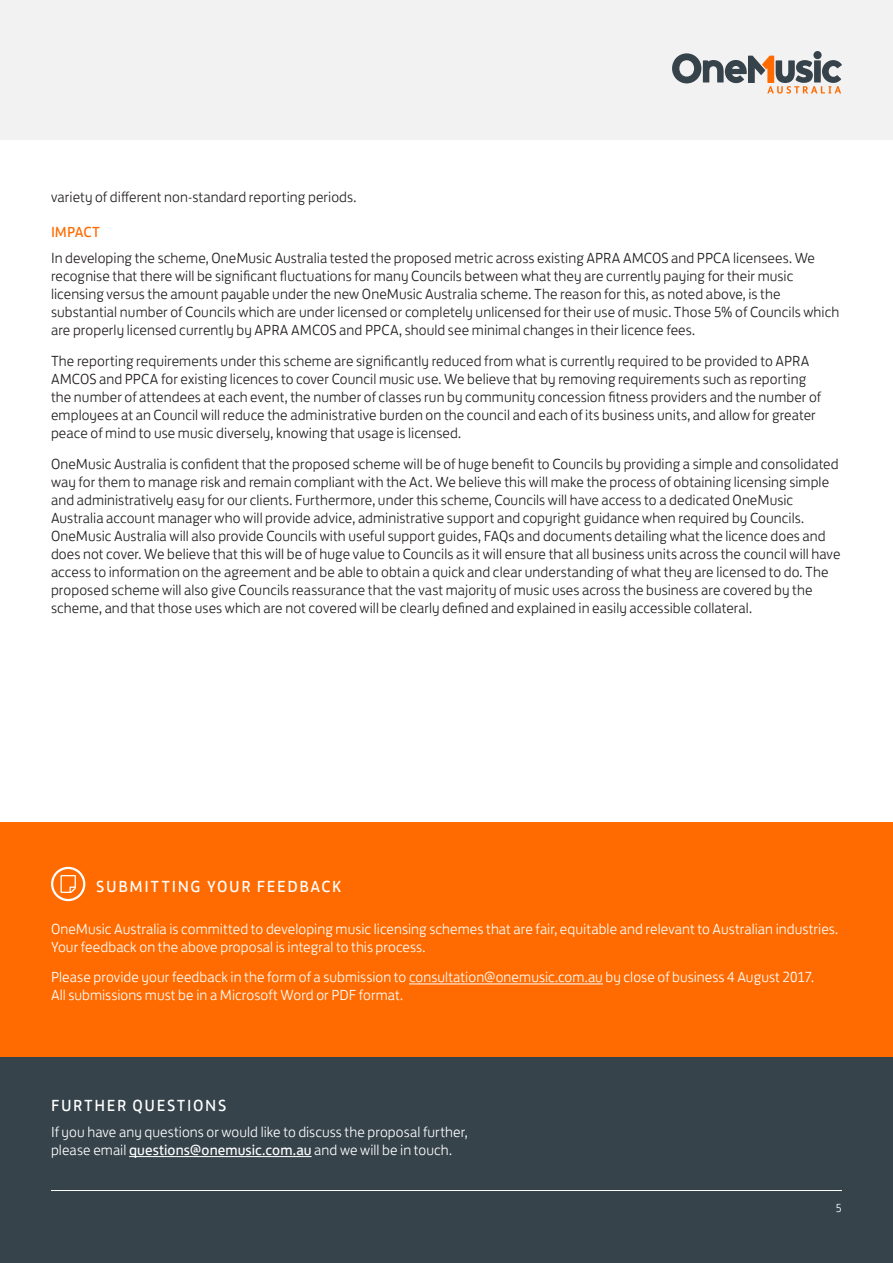
<style>
.page{position:relative;width:893px;height:1263px;background:#fff}
.page>*{position:absolute;margin:0;border:0;box-sizing:border-box;transform-origin:0 0}
.t1{font:16.5px "FS Jack";letter-spacing:.1em;color:#fff}
.Body_Copy{font:300 15px/18px "FS Jack";letter-spacing:.005em;color:#231f20}
.t2{font:300 15px/18px "FS Jack";letter-spacing:.005em;color:#fff}
.Sub_Heading{font:15px "FS Jack";letter-spacing:-.005em;color:#ff6b00}
.t3{font:300 12px "FS Jack";color:#fff}
.s1{font-weight:400}
</style>
<div class="page">
<div style="left:0;top:0;width:893px;height:139px;background:#f2f2f2"></div>
<svg style="left:813px;top:51px;width:9px;height:8px"></svg>
<svg style="left:672px;top:53px;width:170px;height:41px"></svg>
<div style="left:0;top:1056px;width:893px;height:207px;background:#36434b"></div>
<hr style="left:129px;top:1156px;width:183px;height:1px;background:#fff">
<hr style="left:51px;top:1190px;width:791px;height:1px;background:#fff">
<div style="left:0;top:822px;width:893px;height:234px;background:#ff6b00"></div>
<hr style="left:409px;top:983px;width:194px;height:1px;background:#fff">
<div style="left:51px;top:867px;width:34px;height:34px;border:2px solid #fff;border-radius:50%"></div>
<svg style="left:61px;top:875px;width:15px;height:18px"></svg>
<p class="Body_Copy" style="left:51px;top:186px;width:307px">variety of different non-standard reporting periods.</p>
<p class="Sub_Heading" style="left:51px;top:220px;width:50px">IMPACT</p>
<p class="Body_Copy" style="left:51px;top:248px;width:790px">In developing the scheme, OneMusic Australia tested the proposed metric across existing APRA AMCOS and PPCA licensees. We recognise that there will be significant fluctuations for many Councils between what they are currently paying for their music licensing versus the amount payable under the new OneMusic Australia scheme. The reason for this, as noted above, is the substantial number of Councils which are under licensed or completely unlicensed for their use of music. Those 5% of Councils which are properly licensed currently by APRA AMCOS and PPCA, should see minimal changes in their licence fees.</p>
<p class="Body_Copy" style="left:51px;top:350px;width:772px">The reporting requirements under this scheme are significantly reduced from what is currently required to be provided to APRA AMCOS and PPCA for existing licences to cover Council music use. We believe that by removing requirements such as reporting the number of attendees at each event, the number of classes run by community concession fitness providers and the number of employees at an Council will reduce the administrative burden on the council and each of its business units, and allow for greater peace of mind to use music diversely, knowing that usage is licensed.</p>
<p class="Body_Copy" style="left:51px;top:453px;width:791px">OneMusic Australia is confident that the proposed scheme will be of huge benefit to Councils by providing a simple and consolidated way for them to manage risk and remain compliant with the Act. We believe this will make the process of obtaining licensing simple and administratively easy for our clients. Furthermore, under this scheme, Councils will have access to a dedicated OneMusic Australia account manager who will provide advice, administrative support and copyright guidance when required by Councils.<br>OneMusic Australia will also provide Councils with useful support guides, FAQs and documents detailing what the licence does and does not cover. We believe that this will be of huge value to Councils as it will ensure that all business units across the council will have access to information on the agreement and be able to obtain a quick and clear understanding of what they are licensed to do. The proposed scheme will also give Councils reassurance that the vast majority of music uses across the business are covered by the scheme, and that those uses which are not covered will be clearly defined and explained in easily accessible collateral.</p>
<p class="t1" style="left:96px;top:873px;width:246px">SUBMITTING YOUR FEEDBACK</p>
<p class="t2" style="left:51px;top:918px;width:789px">OneMusic Australia is committed to developing music licensing schemes that are fair, equitable and relevant to Australian industries.<br>Your feedback on the above proposal is integral to this process.</p>
<p class="t2" style="left:51px;top:967px;width:764px">Please provide your feedback in the form of a submission to consultation@onemusic.com.au by close of business 4 August 2017.<br>All submissions must be in a Microsoft Word or PDF format.</p>
<p class="t1" style="left:51px;top:1092px;width:177px">FURTHER QUESTIONS</p>
<p class="t2" style="left:51px;top:1121px;width:418px">If you have any questions or would like to discuss the proposal further, please email <span class="s1">questions@onemusic.com.au</span> and we will be in touch.</p>
<p class="t3" style="left:836px;top:1198px;width:8px">5</p>
</div>
